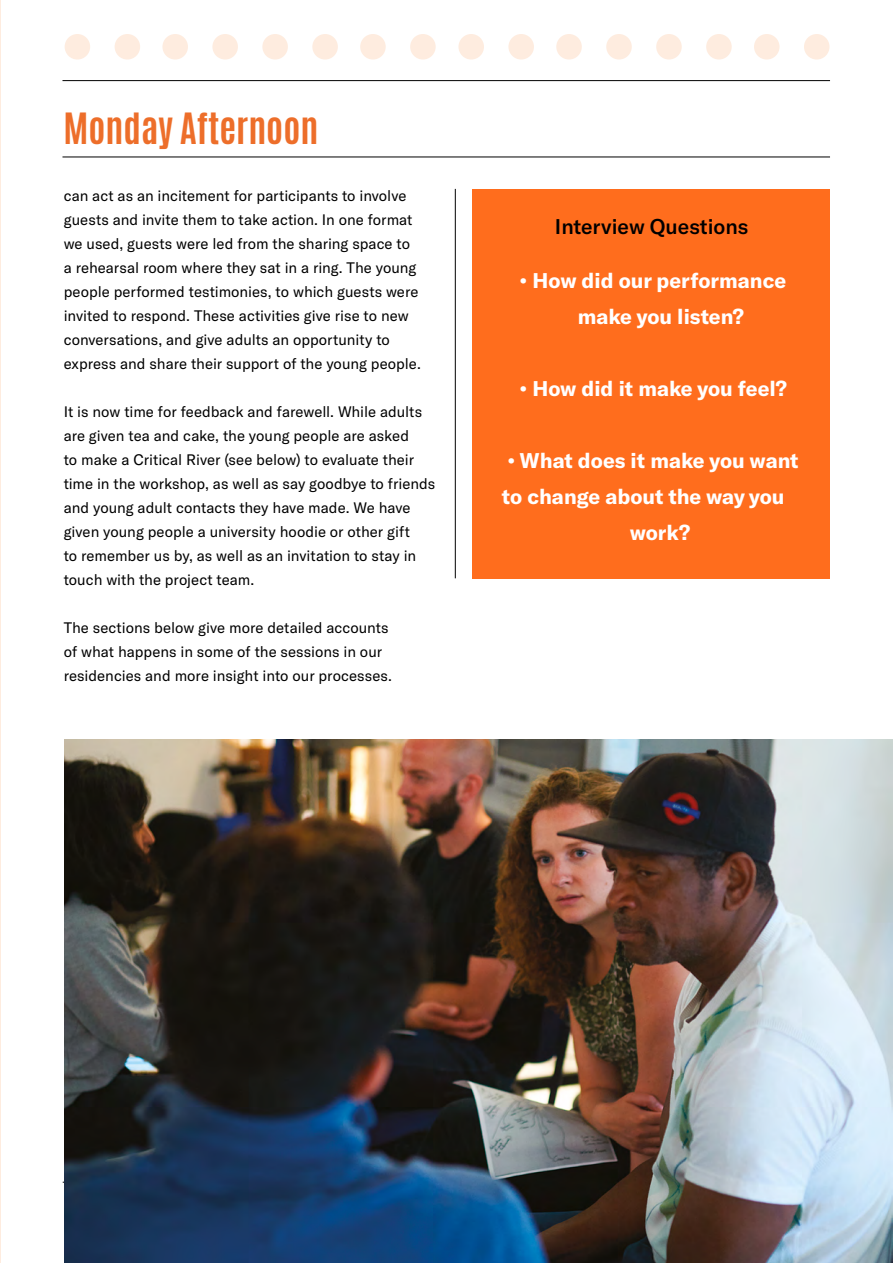
<style>
.page{position:relative;width:893px;height:1263px;background:#fff}
.page>*{position:absolute;margin:0;border:0;box-sizing:border-box;transform-origin:0 0}
.t1{font:700 36px "Antonio";color:#ed6e2a}
.t2{font:700 21px/36px "GT America";color:#fff}
.t3{font:500 21px "GT America";color:#000}
.t4{font:15px/24px "GT America";color:#000}
</style>
<div class="page">
<hr style="left:63px;top:1182px;width:767px;height:1px;background:#000">
<hr style="left:0;top:0;width:1px;height:1263px;background:#feecdf">
<hr style="left:62px;top:80px;width:768px;height:1px;background:#000">
<hr style="left:62px;top:157px;width:768px;height:1px;background:#000">
<div style="left:65px;top:34px;width:25px;height:26px;background:#feecdf;border-radius:50%"></div>
<div style="left:115px;top:34px;width:25px;height:26px;background:#feecdf;border-radius:50%"></div>
<div style="left:162px;top:34px;width:26px;height:26px;background:#feecdf;border-radius:50%"></div>
<div style="left:212px;top:34px;width:26px;height:26px;background:#feecdf;border-radius:50%"></div>
<div style="left:262px;top:34px;width:26px;height:26px;background:#feecdf;border-radius:50%"></div>
<div style="left:312px;top:34px;width:26px;height:26px;background:#feecdf;border-radius:50%"></div>
<div style="left:360px;top:34px;width:26px;height:26px;background:#feecdf;border-radius:50%"></div>
<div style="left:410px;top:34px;width:26px;height:26px;background:#feecdf;border-radius:50%"></div>
<div style="left:458px;top:34px;width:26px;height:26px;background:#feecdf;border-radius:50%"></div>
<div style="left:508px;top:34px;width:26px;height:26px;background:#feecdf;border-radius:50%"></div>
<div style="left:556px;top:34px;width:26px;height:26px;background:#feecdf;border-radius:50%"></div>
<div style="left:606px;top:34px;width:26px;height:26px;background:#feecdf;border-radius:50%"></div>
<div style="left:656px;top:34px;width:26px;height:26px;background:#feecdf;border-radius:50%"></div>
<div style="left:706px;top:34px;width:26px;height:26px;background:#feecdf;border-radius:50%"></div>
<div style="left:754px;top:34px;width:25px;height:26px;background:#feecdf;border-radius:50%"></div>
<div style="left:804px;top:34px;width:25px;height:26px;background:#feecdf;border-radius:50%"></div>
<img style="left:65px;top:740px;width:828px;height:523px">
<div style="left:472px;top:189px;width:357px;height:389px;background:#ff6d1d"></div>
<hr style="left:455px;top:189px;width:1px;height:389px;background:#000">
<h1 class="t1" style="left:64px;top:101px;width:256px">Monday Afternoon</h1>
<p class="t4" style="left:64px;top:184px;width:359px">can act as an incitement for participants to involve guests and invite them to take action. In one format we used, guests were led from the sharing space to a rehearsal room where they sat in a ring. The young people performed testimonies, to which guests were invited to respond. These activities give rise to new conversations, and give adults an opportunity to express and share their support of the young people.</p>
<p class="t4" style="left:64px;top:400px;width:373px">It is now time for feedback and farewell. While adults are given tea and cake, the young people are asked<br>to make a Critical River (see below) to evaluate their time in the workshop, as well as say goodbye to friends and young adult contacts they have made. We have given young people a university hoodie or other gift<br>to remember us by, as well as an invitation to stay in touch with the project team.</p>
<p class="t4" style="left:64px;top:616px;width:330px">The sections below give more detailed accounts of what happens in some of the sessions in our residencies and more insight into our processes.</p>
<h2 class="t3" style="left:555px;top:214px;width:195px">Interview Questions</h2>
<h2 class="t2" style="left:578px;top:262px;width:210px;text-indent:-58px">• How did our performance make you listen?</h2>
<h2 class="t2" style="left:519px;top:370px;width:269px">• How did it make you feel?</h2>
<h2 class="t2" style="left:507px;top:442px;width:293px">• What does it make you want</h2>
<h2 class="t2" style="left:502px;top:478px;width:284px">to change about the way you</h2>
<h2 class="t2" style="left:630px;top:514px;width:62px">work?</h2>
</div>
